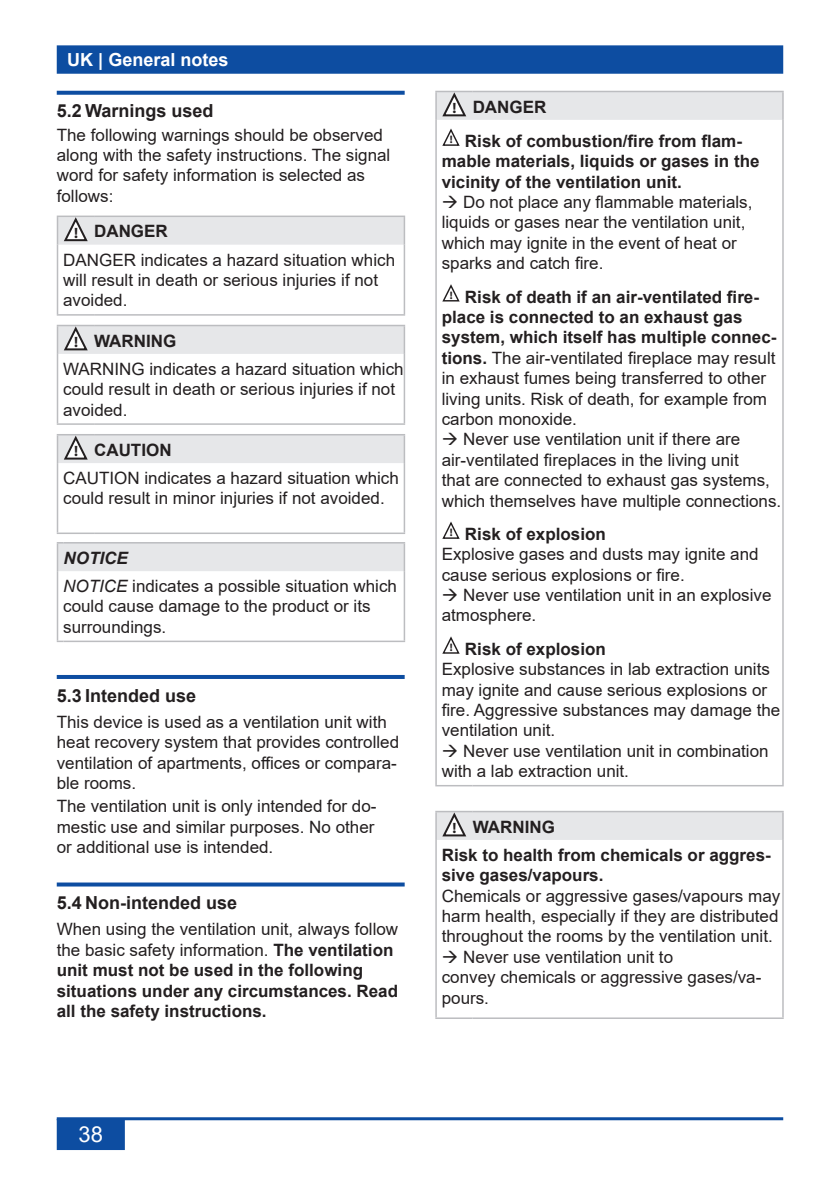
<style>
.page{position:relative;width:840px;height:1191px;background:#fff}
.page>*{position:absolute;margin:0;border:0;box-sizing:border-box;transform-origin:0 0}
.t1{font:22px "Arial";color:#fff}
.t2{font:700 18px "Arial";color:#231f20}
.t3{font:700 18px "Arial";color:#fff}
.t4{font:17px/20.4px "Arial";color:#231f20}
.t5{font:700 17px/20.4px "Arial";color:#231f20}
.s1{font-family:"Myriad Pro";font-weight:700;font-size:15px}
.s2{font-weight:700}
.s3{font-weight:700;font-style:italic}
.s4{font-style:italic}
.s5{font-weight:400}
.s6{font-family:"Myriad Pro";font-size:15px}
</style>
<div class="page">
<div style="left:58px;top:1119px;width:66px;height:30px;background:#0d4da1"></div>
<div style="left:57px;top:1118px;width:68px;height:32px;border:2px solid #0d4da1"></div>
<hr style="left:57px;top:1117px;width:725px;height:3px;background:#0d4da1">
<div style="left:58px;top:46px;width:723px;height:27px;background:#0d4da1"></div>
<div style="left:57px;top:45px;width:725px;height:29px;border:2px solid #0d4da1"></div>
<svg style="left:57px;top:91px;width:347px;height:4px"></svg>
<hr style="left:57px;top:675px;width:347px;height:4px;background:#0d4da1">
<svg style="left:57px;top:882px;width:347px;height:4px"></svg>
<hr style="left:403px;top:245px;width:2px;height:69px;background:#bcbdc0">
<hr style="left:57px;top:215px;width:37px;height:2px;background:#bcbdc0">
<hr style="left:94px;top:215px;width:311px;height:2px;background:#bcbdc0">
<hr style="left:403px;top:217px;width:2px;height:28px;background:#bcbdc0">
<hr style="left:57px;top:245px;width:1px;height:69px;background:#bcbdc0">
<hr style="left:57px;top:314px;width:37px;height:2px;background:#bcbdc0">
<hr style="left:94px;top:314px;width:311px;height:2px;background:#bcbdc0">
<div style="left:57px;top:217px;width:347px;height:28px;background:#e6e7e9"></div>
<hr style="left:403px;top:354px;width:2px;height:69px;background:#bcbdc0">
<hr style="left:94px;top:325px;width:311px;height:1px;background:#bcbdc0">
<hr style="left:403px;top:326px;width:2px;height:28px;background:#bcbdc0">
<hr style="left:57px;top:354px;width:1px;height:69px;background:#bcbdc0">
<hr style="left:57px;top:423px;width:37px;height:2px;background:#bcbdc0">
<hr style="left:94px;top:423px;width:311px;height:2px;background:#bcbdc0">
<svg style="left:57px;top:325px;width:347px;height:29px;background:#e1e2e4"></svg>
<hr style="left:403px;top:463px;width:2px;height:69px;background:#bcbdc0">
<hr style="left:57px;top:434px;width:37px;height:1px;background:#bcbdc0">
<hr style="left:94px;top:434px;width:311px;height:1px;background:#bcbdc0">
<hr style="left:403px;top:435px;width:2px;height:28px;background:#bcbdc0">
<hr style="left:57px;top:463px;width:1px;height:69px;background:#bcbdc0">
<hr style="left:57px;top:532px;width:37px;height:2px;background:#bcbdc0">
<hr style="left:94px;top:532px;width:311px;height:2px;background:#bcbdc0">
<svg style="left:57px;top:435px;width:347px;height:28px;background:#e2e3e5"></svg>
<hr style="left:403px;top:571px;width:2px;height:69px;background:#bcbdc0">
<div style="left:57px;top:542px;width:346px;height:29px;background:#e6e7e9"></div>
<hr style="left:63px;top:542px;width:342px;height:1px;background:#bcbdc0">
<hr style="left:403px;top:543px;width:2px;height:28px;background:#bcbdc0">
<hr style="left:57px;top:571px;width:1px;height:69px;background:#bcbdc0">
<svg style="left:57px;top:640px;width:6px;height:2px"></svg>
<hr style="left:63px;top:640px;width:342px;height:2px;background:#bcbdc0">
<hr style="left:781px;top:120px;width:2px;height:665px;background:#bcbdc0">
<hr style="left:472px;top:91px;width:311px;height:1px;background:#bcbdc0">
<hr style="left:781px;top:92px;width:2px;height:28px;background:#bcbdc0">
<hr style="left:435px;top:120px;width:1px;height:665px;background:#bcbdc0">
<hr style="left:435px;top:785px;width:37px;height:1px;background:#bcbdc0">
<hr style="left:472px;top:785px;width:311px;height:1px;background:#bcbdc0">
<svg style="left:435px;top:91px;width:347px;height:29px;background:#e1e2e4"></svg>
<svg style="left:442px;top:128px;width:18px;height:18px"></svg>
<svg style="left:442px;top:284px;width:18px;height:18px"></svg>
<svg style="left:442px;top:521px;width:18px;height:18px"></svg>
<svg style="left:442px;top:636px;width:18px;height:18px"></svg>
<hr style="left:781px;top:840px;width:2px;height:177px;background:#bcbdc0">
<hr style="left:472px;top:811px;width:311px;height:1px;background:#bcbdc0">
<hr style="left:781px;top:812px;width:2px;height:28px;background:#bcbdc0">
<hr style="left:435px;top:840px;width:1px;height:177px;background:#bcbdc0">
<hr style="left:435px;top:1017px;width:37px;height:2px;background:#bcbdc0">
<hr style="left:472px;top:1017px;width:311px;height:2px;background:#bcbdc0">
<svg style="left:435px;top:811px;width:347px;height:29px;background:#e1e2e4"></svg>
<p class="t3" style="left:67px;top:47px;width:163px">UK | General notes</p>
<p class="t2" style="left:57px;top:98px;width:158px">5.2 Warnings used</p>
<p class="t4" style="left:57px;top:124px;width:335px">The following warnings should be observed along with the safety instructions. The signal word for safety information is selected as follows:</p>
<p class="t4" style="left:63px;top:217px;width:333px;line-height:28px;text-indent:11px"><span class="s1">!</span> <span class="s2">DANGER<br></span>DANGER indicates a hazard situation which</p>
<p class="t4" style="left:63px;top:270px;width:316px">will result in death or serious injuries if not avoided.</p>
<p class="t4" style="left:63px;top:326px;width:342px;line-height:28px;text-indent:11px"><span class="s1">!</span> <span class="s2">WARNING<br></span>WARNING indicates a hazard situation which</p>
<p class="t4" style="left:63px;top:379px;width:333px">could result in death or serious injuries if not avoided.</p>
<p class="t4" style="left:63px;top:436px;width:337px;line-height:28px;text-indent:11px"><span class="s1">!</span> <span class="s2">CAUTION<br></span>CAUTION indicates a hazard situation which</p>
<p class="t4" style="left:63px;top:488px;width:323px">could result in minor injuries if not avoided.</p>
<p class="t4" style="left:63px;top:544px;width:335px;line-height:28px"><span class="s3">NOTICE<br></span><span class="s4">NOTICE</span> indicates a possible situation which</p>
<p class="t4" style="left:63px;top:596px;width:309px">could cause damage to the product or its surroundings.</p>
<p class="t2" style="left:57px;top:682px;width:141px">5.3 Intended use</p>
<p class="t4" style="left:57px;top:711px;width:344px">This device is used as a ventilation unit with heat recovery system that provides controlled ventilation of apartments, offices or compara&shy;ble rooms.</p>
<p class="t4" style="left:57px;top:796px;width:321px;text-align:justify">The ventilation unit is only intended for do&shy;mestic use and similar purposes. No other or additional use is intended.</p>
<p class="t2" style="left:57px;top:890px;width:182px">5.4 Non-intended use</p>
<p class="t5" style="left:57px;top:919px;width:343px"><span class="s5">When using the ventilation unit, always follow the basic safety information.</span> The ventilation unit must not be used in the following situations under any circumstances. Read all the safety instructions.</p>
<p class="t5" style="left:449px;top:90px;width:293px;line-height:34.2px"><span class="s6">!</span> DANGER<br><sup>!</sup> Risk of combustion/fire from flam-</p>
<p class="t5" style="left:441px;top:151px;width:319px">mable materials, liquids or gases in the vicinity of the ventilation unit.</p>
<p class="t4" style="left:441px;top:192px;width:312px">→ Do not place any flammable materials, liquids or gases near the ventilation unit, which may ignite in the event of heat or sparks and catch fire.</p>
<p class="t4" style="left:441px;top:286px;width:336px;text-indent:8px"><sup>!</sup> <span class="s2">Risk of death if an air-ventilated fire&shy;place is connected to an exhaust gas system, which itself has multiple connec&shy;tions.</span> The air-ventilated fireplace may result in exhaust fumes being transferred to other living units. Risk of death, for example from carbon monoxide.</p>
<p class="t4" style="left:441px;top:429px;width:341px">→ Never use ventilation unit if there are air-ventilated fireplaces in the living unit<br>that are connected to exhaust gas systems, which themselves have multiple connections.</p>
<p class="t4" style="left:441px;top:523px;width:318px;text-indent:8px"><sup>!</sup> <span class="s2">Risk of explosion<br></span>Explosive gases and dusts may ignite and cause serious explosions or fire.</p>
<p class="t4" style="left:441px;top:585px;width:331px">→ Never use ventilation unit in an explosive atmosphere.</p>
<p class="t4" style="left:441px;top:638px;width:340px;text-indent:8px"><sup>!</sup> <span class="s2">Risk of explosion<br></span>Explosive substances in lab extraction units may ignite and cause serious explosions or fire. Aggressive substances may damage the ventilation unit.</p>
<p class="t4" style="left:441px;top:740px;width:328px">→ Never use ventilation unit in combination with a lab extraction unit.</p>
<p class="t5" style="left:441px;top:813px;width:330px;line-height:28px;text-indent:11px"><span class="s6">!</span> WARNING<br>Risk to health from chemicals or aggres-</p>
<p class="t5" style="left:441px;top:865px;width:163px">sive gases/vapours.</p>
<p class="t4" style="left:441px;top:885px;width:340px;text-align:justify">Chemicals or aggressive gases/vapours may harm health, especially if they are distributed throughout the rooms by the ventilation unit.</p>
<p class="t4" style="left:441px;top:946px;width:321px">→ Never use ventilation unit to<br>convey chemicals or aggressive gases/va&shy;pours.</p>
<p class="t1" style="left:78px;top:1119px;width:26px">38</p>
</div>
